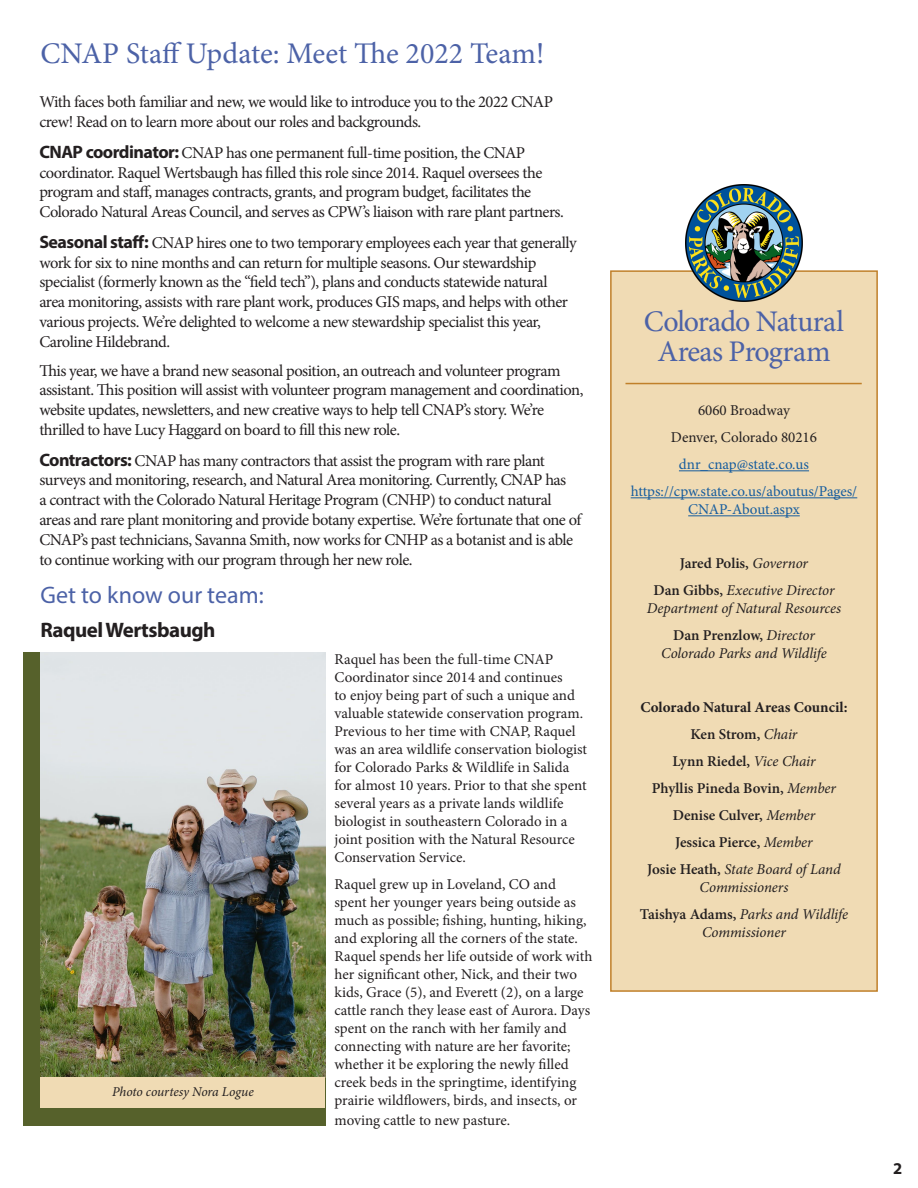
<style>
.page{position:relative;width:918px;height:1188px;background:#fff}
.page>*{position:absolute;margin:0;border:0;box-sizing:border-box;transform-origin:0 0}
.t1{font:30px/30px "Minion Pro";letter-spacing:-.015em;color:#4c62a7;text-align:center}
.t2{font:24px "Myriad Pro";color:#4c62a7}
.t3{font:700 21px "Myriad Pro";letter-spacing:-.025em;color:#231f20}
.t4{font:16.5px/19.8px "Minion Pro";letter-spacing:-.035em;color:#231f20}
.t5{font:700 16.5px "Myriad Pro";color:#231f20}
.t6{font:15px/18px "Minion Pro";color:#231f20}
.t7{font:italic 15px/18px "Minion Pro";letter-spacing:-.01em;color:#231f20;text-align:center}
.t8{font:600 15px "Minion Pro";color:#231f20}
.t9{font:15px/18px "Minion Pro";letter-spacing:-.005em;color:#175d9e;text-align:center}
.t10{font:700 15px "Minion Pro";color:#231f20}
.t11{font:italic 13.5px "Minion Pro";letter-spacing:-.01em;color:#231f20}
.s1{font-family:"Myriad Pro";font-weight:700;font-size:18px}
.s2{font-weight:400;font-style:italic}
.s3{font-weight:600;font-style:normal}
</style>
<div class="page">
<div style="left:23px;top:652px;width:303px;height:474px;background:#56612b"></div>
<div style="left:610px;top:270px;width:268px;height:722px;background:#f0dbb4;border:2px solid #c0802a"></div>
<img style="left:686px;top:185px;width:116px;height:117px">
<hr style="left:679px;top:470px;width:130px;height:1px;background:#175d9e">
<hr style="left:631px;top:497px;width:226px;height:1px;background:#175d9e">
<hr style="left:688px;top:515px;width:112px;height:1px;background:#175d9e">
<hr style="left:626px;top:383px;width:236px;height:1px;background:#c0802a">
<img style="left:40px;top:652px;width:286px;height:425px">
<div style="left:40px;top:1077px;width:286px;height:31px;background:#f0dbb4"></div>
<p class="t1" style="left:40px;top:39px;width:505px">CNAP Staff Update: Meet The 2022 Team!</p>
<p class="t4" style="left:39px;top:92px;width:515px">With faces both familiar and new, we would like to introduce you to the 2022 CNAP crew! Read on to learn more about our roles and backgrounds.</p>
<p class="t4" style="left:39px;top:143px;width:526px"><span class="s1">CNAP coordinator:</span> CNAP has one permanent full-time position, the CNAP coordinator. Raquel Wertsbaugh has filled this role since 2014. Raquel oversees the program and staff, manages contracts, grants, and program budget, facilitates the Colorado Natural Areas Council, and serves as CPW’s liaison with rare plant partners.</p>
<p class="t4" style="left:39px;top:233px;width:539px"><span class="s1">Seasonal staff:</span> CNAP hires one to two temporary employees each year that generally work for six to nine months and can return for multiple seasons. Our stewardship specialist (formerly known as the “field tech”), plans and conducts statewide natural area monitoring, assists with rare plant work, produces GIS maps, and helps with other various projects. We’re delighted to welcome a new stewardship specialist this year, Caroline Hildebrand.</p>
<p class="t4" style="left:39px;top:361px;width:546px">This year, we have a brand new seasonal position, an outreach and volunteer program assistant. This position will assist with volunteer program management and coordination, website updates, newsletters, and new creative ways to help tell CNAP’s story. We’re thrilled to have Lucy Haggard on board to fill this new role.</p>
<p class="t4" style="left:39px;top:451px;width:543px"><span class="s1">Contractors:</span> CNAP has many contractors that assist the program with rare plant surveys and monitoring, research, and Natural Area monitoring. Currently, CNAP has<br>a contract with the Colorado Natural Heritage Program (CNHP) to conduct natural areas and rare plant monitoring and provide botany expertise. We’re fortunate that one of CNAP’s past technicians, Savanna Smith, now works for CNHP as a botanist and is able to continue working with our program through her new role.</p>
<p class="t2" style="left:40px;top:580px;width:225px">Get to know our team:</p>
<p class="t3" style="left:40px;top:616px;width:176px">Raquel Wertsbaugh</p>
<p class="t11" style="left:112px;top:1083px;width:143px">Photo courtesy Nora Logue</p>
<p class="t6" style="left:334px;top:650px;width:254px">Raquel has been the full-time CNAP Coordinator since 2014 and continues<br>to enjoy being part of such a unique and valuable statewide conservation program.<br>Previous to her time with CNAP, Raquel was an area wildlife conservation biologist for Colorado Parks &amp; Wildlife in Salida for almost 10 years. Prior to that she spent several years as a private lands wildlife biologist in southeastern Colorado in a joint position with the Natural Resource Conservation Service.</p>
<p class="t6" style="left:334px;top:875px;width:259px">Raquel grew up in Loveland, CO and<br>spent her younger years being outside as much as possible; fishing, hunting, hiking, and exploring all the corners of the state.<br>Raquel spends her life outside of work with her significant other, Nick, and their two kids, Grace (5), and Everett (2), on a large cattle ranch they lease east of Aurora. Days spent on the ranch with her family and connecting with nature are her favorite; whether it be exploring the newly filled creek beds in the springtime, identifying prairie wildflowers, birds, and insects, or</p>
<p class="t6" style="left:334px;top:1111px;width:177px">moving cattle to new pasture.</p>
<p class="t1" style="left:644px;top:307px;width:202px">Colorado Natural<br>Areas Program</p>
<p class="t6" style="left:698px;top:402px;width:93px">6060 Broadway</p>
<p class="t6" style="left:671px;top:429px;width:148px">Denver, Colorado 80216</p>
<p class="t9" style="left:679px;top:456px;width:132px">dnr_cnap@state.co.us</p>
<p class="t9" style="left:631px;top:483px;width:228px">https://cpw.state.co.us/aboutus/Pages/<br>CNAP-About.aspx</p>
<p class="t8" style="left:680px;top:553px;width:130px">Jared Polis, <span class="s2">Governor</span></p>
<p class="t7" style="left:647px;top:582px;width:196px"><span class="s3">Dan Gibbs,</span> Executive Director<br>Department of Natural Resources</p>
<p class="t8" style="left:673px;top:625px;width:143px">Dan Prenzlow, <span class="s2">Director</span></p>
<p class="t7" style="left:661px;top:645px;width:167px">Colorado Parks and Wildlife</p>
<p class="t10" style="left:640px;top:697px;width:209px">Colorado Natural Areas Council:</p>
<p class="t8" style="left:691px;top:724px;width:108px">Ken Strom, <span class="s2">Chair</span></p>
<p class="t8" style="left:672px;top:751px;width:145px">Lynn Riedel, <span class="s2">Vice Chair</span></p>
<p class="t8" style="left:652px;top:778px;width:186px">Phyllis Pineda Bovin, <span class="s2">Member</span></p>
<p class="t8" style="left:673px;top:805px;width:144px">Denise Culver, <span class="s2">Member</span></p>
<p class="t8" style="left:675px;top:832px;width:139px">Jessica Pierce, <span class="s2">Member</span></p>
<p class="t7" style="left:647px;top:861px;width:195px"><span class="s3">Josie Heath,</span> State Board of Land<br>Commissioners</p>
<p class="t7" style="left:640px;top:906px;width:210px"><span class="s3">Taishya Adams,</span> Parks and Wildlife<br>Commissioner</p>
<p class="t5" style="left:893px;top:1158px;width:11px">2</p>
</div>
